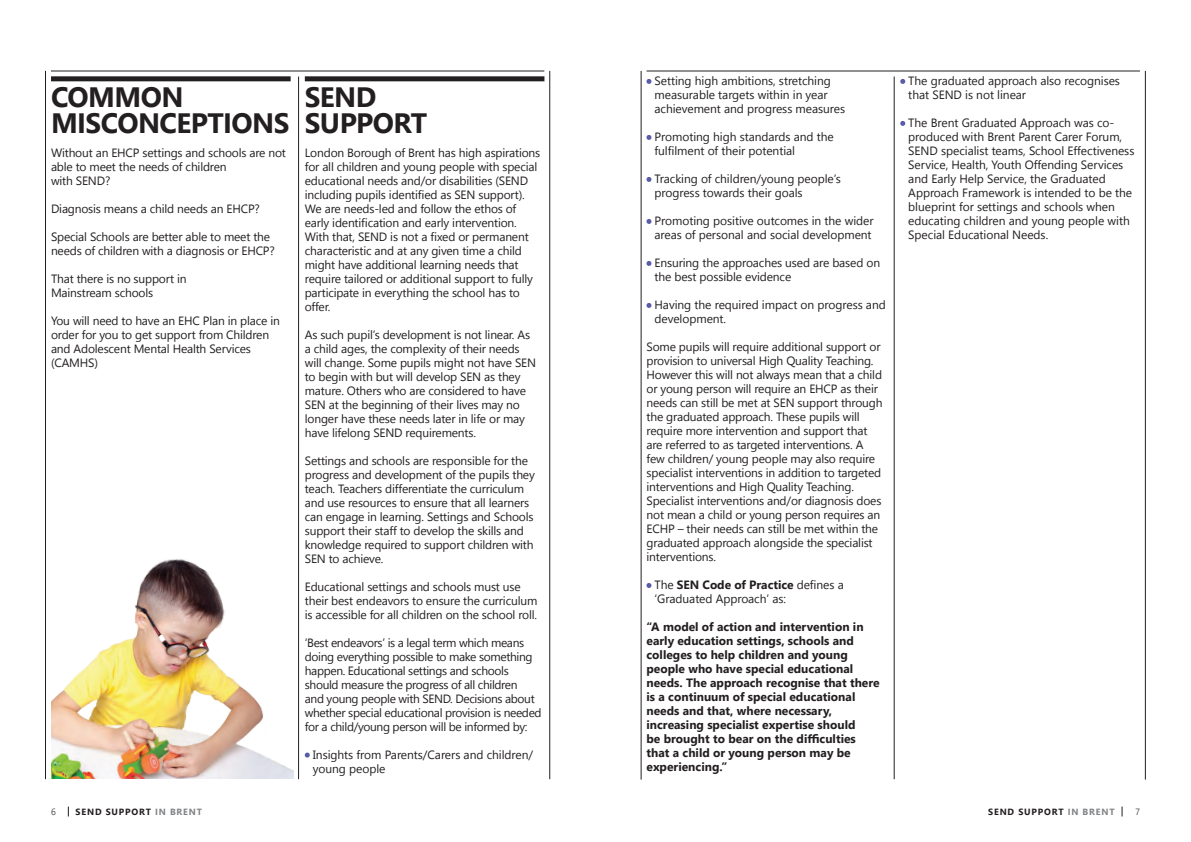
<style>
.page{position:relative;width:1191px;height:842px;background:#fff}
.page>*{position:absolute;margin:0;border:0;box-sizing:border-box;transform-origin:0 0}
.Chapter_heads{font:700 28px/26px "Segoe UI";letter-spacing:-.02em;color:#231f20}
.Body_text{font:12px/14px "Segoe UI";letter-spacing:-.015em;color:#231f20}
.Bullet_point{font:12px/14px "Segoe UI";letter-spacing:-.005em;color:#231f20}
.Body_text-2{font:700 12px/14px "Segoe UI";color:#231f20}
.t1{font:700 9px "Segoe UI";letter-spacing:.09em;color:#231f20}
.t2{font:300 9px "Segoe UI";color:#231f20}
.s1{color:#585da7}
.s2{font-weight:700}
.s3{color:#808285}
</style>
<div class="page">
<div style="left:305px;top:76px;width:239px;height:5px;background:#231f20"></div>
<hr style="left:646px;top:71px;width:494px;height:1px;background:#231f20">
<hr style="left:1145px;top:71px;width:1px;height:709px;background:#231f20">
<hr style="left:641px;top:71px;width:1px;height:709px;background:#231f20">
<div style="left:51px;top:76px;width:240px;height:5px;background:#231f20"></div>
<hr style="left:51px;top:71px;width:493px;height:1px;background:#231f20">
<hr style="left:298px;top:77px;width:1px;height:702px;background:#231f20">
<hr style="left:549px;top:71px;width:1px;height:708px;background:#231f20">
<hr style="left:45px;top:71px;width:1px;height:708px;background:#231f20">
<img style="left:51px;top:559px;width:242px;height:220px">
<hr style="left:894px;top:77px;width:1px;height:702px;background:#231f20">
<p class="Chapter_heads" style="left:51px;top:84px;width:240px">COMMON<br>MISCONCEPTIONS</p>
<p class="Body_text" style="left:51px;top:145px;width:236px">Without an EHCP settings and schools are not able to meet the needs of children<br>with SEND?</p>
<p class="Body_text" style="left:51px;top:201px;width:210px">Diagnosis means a child needs an EHCP?</p>
<p class="Body_text" style="left:51px;top:229px;width:225px">Special Schools are better able to meet the needs of children with a diagnosis or EHCP?</p>
<p class="Body_text" style="left:51px;top:271px;width:137px">That there is no support in<br>Mainstream schools</p>
<p class="Body_text" style="left:51px;top:313px;width:230px">You will need to have an EHC Plan in place in order for you to get support from Children and Adolescent Mental Health Services (CAMHS)</p>
<p class="Chapter_heads" style="left:305px;top:84px;width:124px">SEND<br>SUPPORT</p>
<p class="Body_text" style="left:305px;top:145px;width:237px">London Borough of Brent has high aspirations for all children and young people with special educational needs and/or disabilities (SEND including pupils identified as SEN support).<br>We are needs-led and follow the ethos of early identification and early intervention.<br>With that, SEND is not a fixed or permanent characteristic and at any given time a child might have additional learning needs that require tailored or additional support to fully participate in everything the school has to offer.</p>
<p class="Body_text" style="left:305px;top:327px;width:233px">As such pupil’s development is not linear. As a child ages, the complexity of their needs will change. Some pupils might not have SEN to begin with but will develop SEN as they mature. Others who are considered to have SEN at the beginning of their lives may no longer have these needs later in life or may have lifelong SEND requirements.</p>
<p class="Body_text" style="left:305px;top:453px;width:231px">Settings and schools are responsible for the progress and development of the pupils they teach. Teachers differentiate the curriculum and use resources to ensure that all learners can engage in learning. Settings and Schools support their staff to develop the skills and knowledge required to support children with SEN to achieve.</p>
<p class="Body_text" style="left:305px;top:579px;width:234px">Educational settings and schools must use their best endeavors to ensure the curriculum is accessible for all children on the school roll.</p>
<p class="Body_text" style="left:305px;top:635px;width:238px">‘Best endeavors’ is a legal term which means doing everything possible to make something happen. Educational settings and schools should measure the progress of all children<br>and young people with SEND. Decisions about whether special educational provision is needed for a child/young person will be informed by:</p>
<p class="Bullet_point" style="left:313px;top:747px;width:222px;text-indent:-8px"><span class="s1">•</span> Insights from Parents/Carers and children/ young people</p>
<p class="Bullet_point" style="left:654px;top:73px;width:192px;text-indent:-8px"><span class="s1">•</span> Setting high ambitions, stretching measurable targets within in year achievement and progress measures</p>
<p class="Bullet_point" style="left:654px;top:129px;width:181px;text-indent:-8px"><span class="s1">•</span> Promoting high standards and the fulfilment of their potential</p>
<p class="Bullet_point" style="left:654px;top:171px;width:188px;text-indent:-8px"><span class="s1">•</span> Tracking of children/young people’s progress towards their goals</p>
<p class="Bullet_point" style="left:646px;top:213px;width:228px;text-align:center"><span class="s1">•</span> Promoting positive outcomes in the wider areas of personal and social development</p>
<p class="Bullet_point" style="left:654px;top:255px;width:227px;text-indent:-8px"><span class="s1">•</span> Ensuring the approaches used are based on the best possible evidence</p>
<p class="Bullet_point" style="left:654px;top:297px;width:233px;text-indent:-8px"><span class="s1">•</span> Having the required impact on progress and development.</p>
<p class="Body_text" style="left:646px;top:339px;width:237px">Some pupils will require additional support or provision to universal High Quality Teaching.<br>However this will not always mean that a child or young person will require an EHCP as their needs can still be met at SEN support through the graduated approach. These pupils will require more intervention and support that are referred to as targeted interventions. A few children/ young people may also require specialist interventions in addition to targeted interventions and High Quality Teaching.<br>Specialist interventions and/or diagnosis does not mean a child or young person requires an ECHP – their needs can still be met within the graduated approach alongside the specialist interventions.</p>
<p class="Bullet_point" style="left:654px;top:577px;width:191px;text-indent:-8px"><span class="s1">•</span> The <span class="s2">SEN Code of Practice</span> defines a ‘Graduated Approach’ as:</p>
<p class="Body_text-2" style="left:646px;top:620px;width:235px">“A model of action and intervention in early education settings, schools and colleges to help children and young people who have special educational needs. The approach recognise that there is a continuum of special educational needs and that, where necessary, increasing specialist expertise should<br>be brought to bear on the difficulties that a child or young person may be experiencing.”</p>
<p class="Bullet_point" style="left:908px;top:73px;width:213px;text-indent:-8px"><span class="s1">•</span> The graduated approach also recognises that SEND is not linear</p>
<p class="Bullet_point" style="left:908px;top:115px;width:228px;text-indent:-8px"><span class="s1">•</span> The Brent Graduated Approach was co&shy;produced with Brent Parent Carer Forum, SEND specialist teams, School Effectiveness Service, Health, Youth Offending Services and Early Help Service, the Graduated Approach Framework is intended to be the blueprint for settings and schools when educating children and young people with Special Educational Needs.</p>
<p class="t2" style="left:51px;top:804px;width:6px">6</p>
<p class="t1" style="left:76px;top:804px;width:128px">SEND SUPPORT <span class="s3">IN BRENT</span></p>
<p class="t1" style="left:988px;top:804px;width:128px">SEND SUPPORT <span class="s3">IN BRENT</span></p>
<p class="t2" style="left:1135px;top:804px;width:6px">7</p>
</div>
